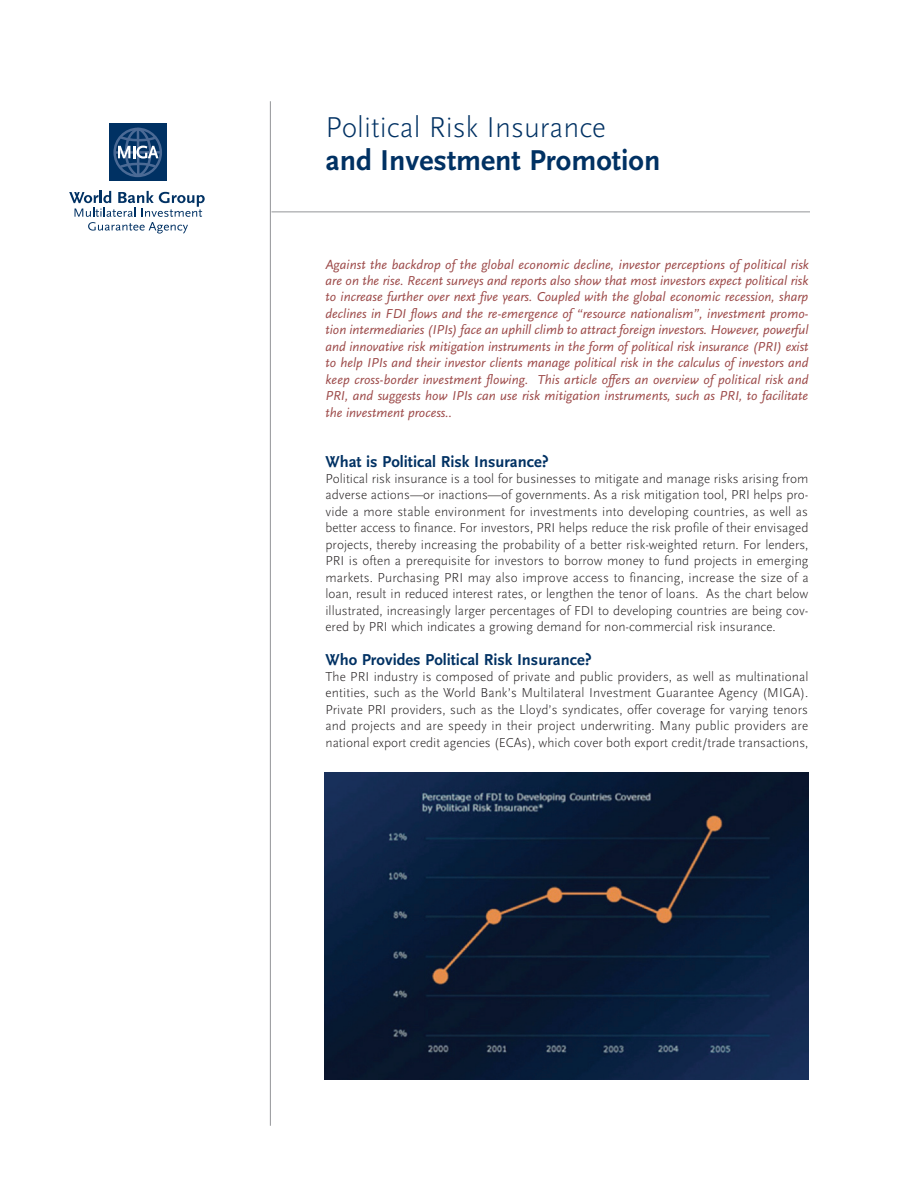
<style>
.page{position:relative;width:918px;height:1188px;background:#fff}
.page>*{position:absolute;margin:0;border:0;box-sizing:border-box;transform-origin:0 0}
.t1{font:300 30px "Scala Sans";color:#003163}
.t2{font:700 30px "Scala Sans";color:#003163}
.t3{font:700 16.5px "Scala Sans";color:#003163}
.t4{font:300 13.5px/16.5px "Scala Sans";color:#231f20;text-align:justify}
.t5{font:italic 13.5px/16.5px "Scala Sans";letter-spacing:.005em;color:#9c4948;text-align:justify}
</style>
<div class="page">
<hr style="left:270px;top:101px;width:1px;height:1025px;background:#939598">
<hr style="left:272px;top:212px;width:538px;height:1px;background:#939598">
<svg style="left:69px;top:191px;width:136px;height:43px"></svg>
<div style="left:109px;top:124px;width:57px;height:57px;background:#003163"></div>
<svg style="left:113px;top:127px;width:49px;height:51px"></svg>
<img style="left:324px;top:772px;width:484px;height:308px">
<h1 class="t1" style="left:326px;top:110px;width:282px">Political Risk Insurance</h1>
<h1 class="t2" style="left:326px;top:144px;width:336px">and Investment Promotion</h1>
<p class="t5" style="left:326px;top:256px;width:485px">Against the backdrop of the global economic decline, investor perceptions of political risk are on the rise. Recent surveys and reports also show that most investors expect political risk to increase further over next five years. Coupled with the global economic recession, sharp declines in FDI flows and the re-emergence of “resource nationalism”, investment promo&shy;tion intermediaries (IPIs) face an uphill climb to attract foreign investors. However, powerful and innovative risk mitigation instruments in the form of political risk insurance (PRI) exist to help IPIs and their investor clients manage political risk in the calculus of investors and keep cross-border investment flowing. This article offers an overview of political risk and PRI, and suggests how IPIs can use risk mitigation instruments, such as PRI, to facilitate the investment process..</p>
<p class="t3" style="left:326px;top:452px;width:225px">What is Political Risk Insurance?</p>
<p class="t4" style="left:326px;top:471px;width:485px">Political risk insurance is a tool for businesses to mitigate and manage risks arising from adverse actions—or inactions—of governments. As a risk mitigation tool, PRI helps pro&shy;vide a more stable environment for investments into developing countries, as well as better access to finance. For investors, PRI helps reduce the risk profile of their envisaged projects, thereby increasing the probability of a better risk-weighted return. For lenders, PRI is often a prerequisite for investors to borrow money to fund projects in emerging markets. Purchasing PRI may also improve access to financing, increase the size of a loan, result in reduced interest rates, or lengthen the tenor of loans. As the chart below illustrated, increasingly larger percentages of FDI to developing countries are being cov&shy;ered by PRI which indicates a growing demand for non-commercial risk insurance.</p>
<p class="t3" style="left:326px;top:650px;width:268px">Who Provides Political Risk Insurance?</p>
<p class="t4" style="left:326px;top:669px;width:485px">The PRI industry is composed of private and public providers, as well as multinational entities, such as the World Bank’s Multilateral Investment Guarantee Agency (MIGA).<br>Private PRI providers, such as the Lloyd’s syndicates, offer coverage for varying tenors and projects and are speedy in their project underwriting. Many public providers are national export credit agencies (ECAs), which cover both export credit/trade transactions,</p>
</div>
